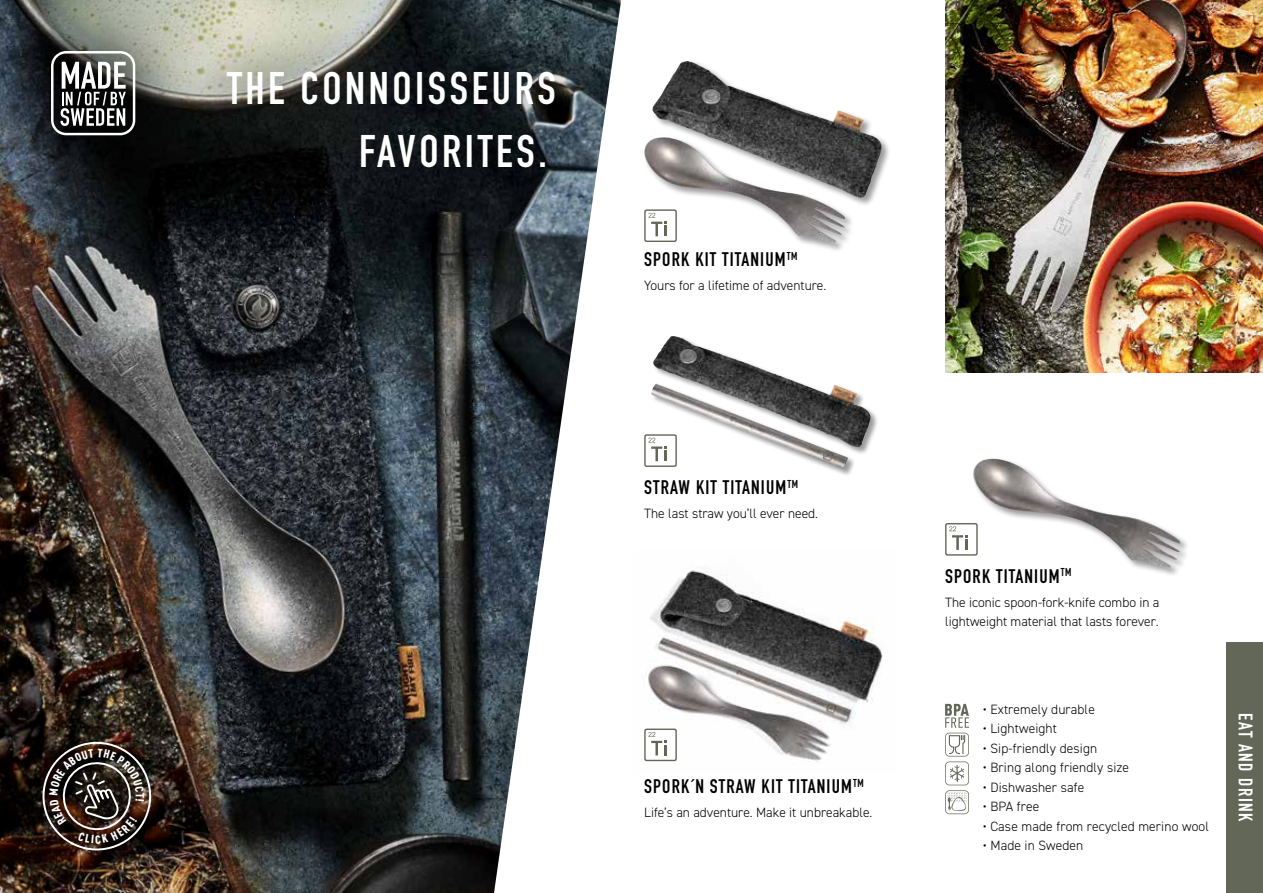
<style>
.page{position:relative;width:1263px;height:893px;background:#fff}
.page>*{position:absolute;margin:0;border:0;box-sizing:border-box;transform-origin:0 0}
.t1{font:700 45px/63px "DIN Condensed";letter-spacing:.08em;color:#fff;text-align:right}
.t2{font:700 19.35px "DIN Condensed";letter-spacing:.06em;color:#000}
.t3{font:700 19.35px "DIN Condensed";letter-spacing:.08em;color:#fff}
.t4{font:300 13.5px/19.5px "DIN2014";color:#000}
.t5{font:900 11.85px "DIN Cond";color:#fff}
</style>
<div class="page">
<img style="left:0;top:0;width:621px;height:893px">
<img style="left:645px;top:570px;width:238px;height:192px">
<div style="left:171px;top:12px;width:442px;height:216px;background:#000;opacity:.3"></div>
<svg style="left:945px;top:704px;width:24px;height:110px"></svg>
<div style="left:651px;top:335px;width:228px;height:142px;background:#000;opacity:.4"></div>
<img style="left:651px;top:336px;width:202px;height:111px">
<svg style="left:644px;top:434px;width:33px;height:33px"></svg>
<svg style="left:945px;top:523px;width:25px;height:33px"></svg>
<svg style="left:644px;top:729px;width:33px;height:32px"></svg>
<div style="left:643px;top:60px;width:248px;height:193px;background:#000;opacity:.4"></div>
<img style="left:652px;top:61px;width:231px;height:137px">
<div style="left:971px;top:458px;width:219px;height:120px;background:#000;opacity:.4"></div>
<img style="left:970px;top:459px;width:211px;height:109px">
<img style="left:945px;top:0;width:318px;height:373px">
<div style="left:1227px;top:642px;width:36px;height:251px;background:#626757"></div>
<div style="left:0;top:0;width:203px;height:203px;background:#000;opacity:.9"></div>
<svg style="left:51px;top:51px;width:84px;height:84px"></svg>
<div style="left:0;top:674px;width:219px;height:219px;background:#000;opacity:.5"></div>
<svg style="left:38px;top:737px;width:118px;height:118px"></svg>
<h1 class="t1" style="left:227px;top:57px;width:330px">THE CONNOISSEURS<br>FAVORITES.</h1>
<p class="t5" style="left:147px;top:793px;width:7px;rotate:90deg">T</p>
<h2 class="t2" style="left:644px;top:246px;width:155px">SPORK KIT TITANIUM<sup>TM</sup></h2>
<p class="t4" style="left:644px;top:276px;width:183px">Yours for a lifetime of adventure.</p>
<h2 class="t2" style="left:644px;top:474px;width:155px">STRAW KIT TITANIUM<sup>TM</sup></h2>
<p class="t4" style="left:644px;top:504px;width:175px">The last straw you’ll ever need.</p>
<h2 class="t2" style="left:644px;top:774px;width:221px">SPORK´N STRAW KIT TITANIUM<sup>TM</sup></h2>
<p class="t4" style="left:644px;top:803px;width:230px">Life’s an adventure. Make it unbreakable.</p>
<h2 class="t2" style="left:945px;top:563px;width:128px">SPORK TITANIUM<sup>TM</sup></h2>
<p class="t4" style="left:945px;top:592px;width:216px">The iconic spoon-fork-knife combo in a lightweight material that lasts forever.</p>
<p class="t4" style="left:983px;top:699px;width:114px">• Extremely durable</p>
<p class="t4" style="left:983px;top:719px;width:76px">• Lightweight</p>
<p class="t4" style="left:983px;top:738px;width:116px">• Sip-friendly design</p>
<p class="t4" style="left:983px;top:758px;width:148px">• Bring along friendly size</p>
<p class="t4" style="left:983px;top:777px;width:103px">• Dishwasher safe</p>
<p class="t4" style="left:983px;top:797px;width:58px">• BPA free</p>
<p class="t4" style="left:983px;top:816px;width:228px">• Case made from recycled merino wool</p>
<p class="t4" style="left:983px;top:836px;width:102px">• Made in Sweden</p>
<h2 class="t3" style="left:1258px;top:713px;width:110px;rotate:90deg">EAT AND DRINK</h2>
</div>
